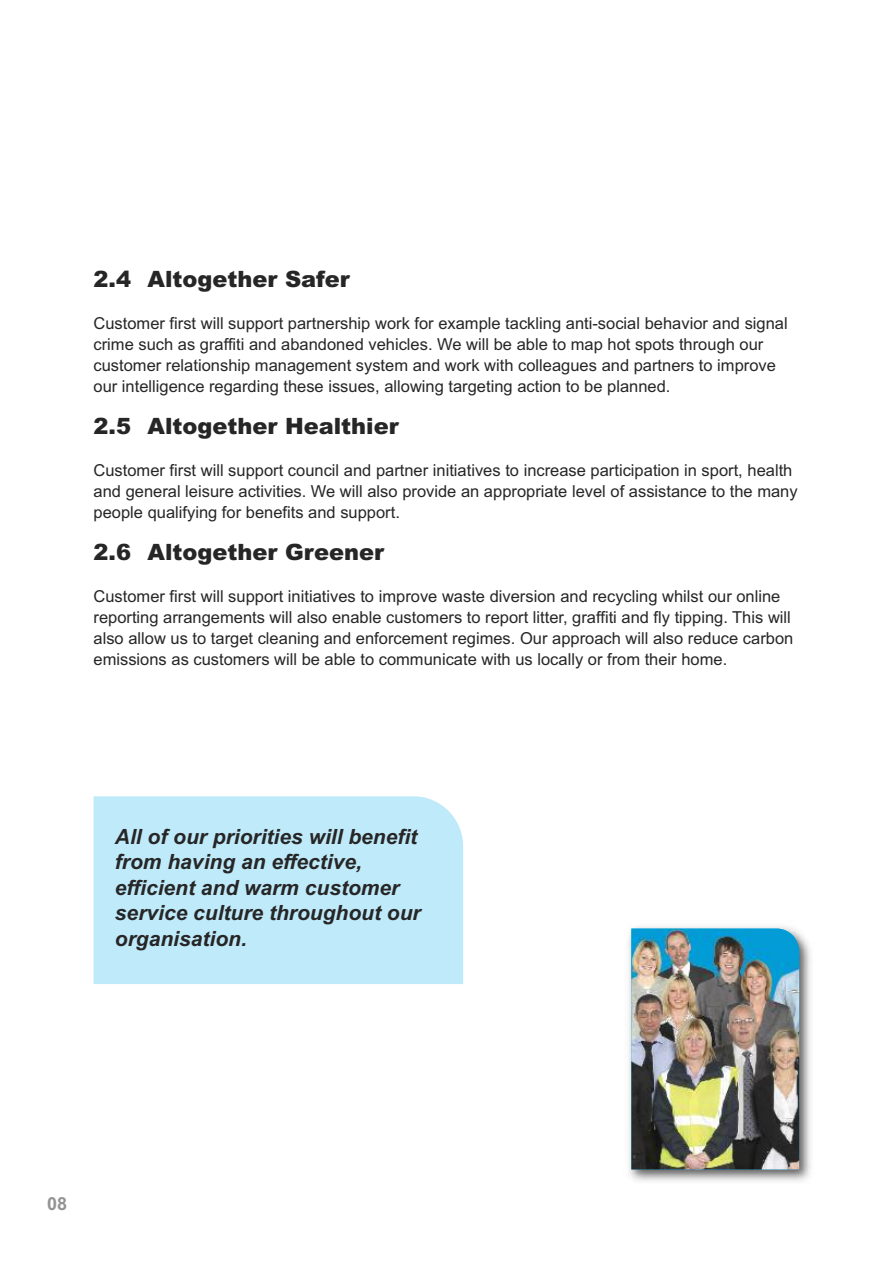
<style>
.page{position:relative;width:893px;height:1263px;background:#fff}
.page>*{position:absolute;margin:0;border:0;box-sizing:border-box;transform-origin:0 0}
.t1{font:900 22.5px "Arial";color:#272627}
.t2{font:italic 700 21px/25.5px "Arial";color:#272627}
.t3{font:700 18px "Arial";color:#939393}
.t4{font:16.5px/21px "Arial";color:#272627}
</style>
<div class="page">
<img style="left:628px;top:926px;width:183px;height:255px">
<img style="left:631px;top:929px;width:168px;height:240px">
<div style="left:94px;top:796px;width:369px;height:188px;background:#bfeafa"></div>
<h1 class="t1" style="left:94px;top:266px;width:258px">2.4 Altogether Safer</h1>
<p class="t4" style="left:94px;top:312px;width:696px">Customer first will support partnership work for example tackling anti-social behavior and signal crime such as graffiti and abandoned vehicles. We will be able to map hot spots through our customer relationship management system and work with colleagues and partners to improve our intelligence regarding these issues, allowing targeting action to be planned.</p>
<h1 class="t1" style="left:94px;top:413px;width:307px">2.5 Altogether Healthier</h1>
<p class="t4" style="left:94px;top:459px;width:706px">Customer first will support council and partner initiatives to increase participation in sport, health and general leisure activities. We will also provide an appropriate level of assistance to the many people qualifying for benefits and support.</p>
<h1 class="t1" style="left:94px;top:539px;width:292px">2.6 Altogether Greener</h1>
<p class="t4" style="left:94px;top:585px;width:701px">Customer first will support initiatives to improve waste diversion and recycling whilst our online reporting arrangements will also enable customers to report litter, graffiti and fly tipping. This will also allow us to target cleaning and enforcement regimes. Our approach will also reduce carbon emissions as customers will be able to communicate with us locally or from their home.</p>
<p class="t2" style="left:115px;top:824px;width:307px">All of our priorities will benefit from having an effective, efficient and warm customer service culture throughout our organisation.</p>
<p class="t3" style="left:47px;top:1193px;width:22px">08</p>
</div>
